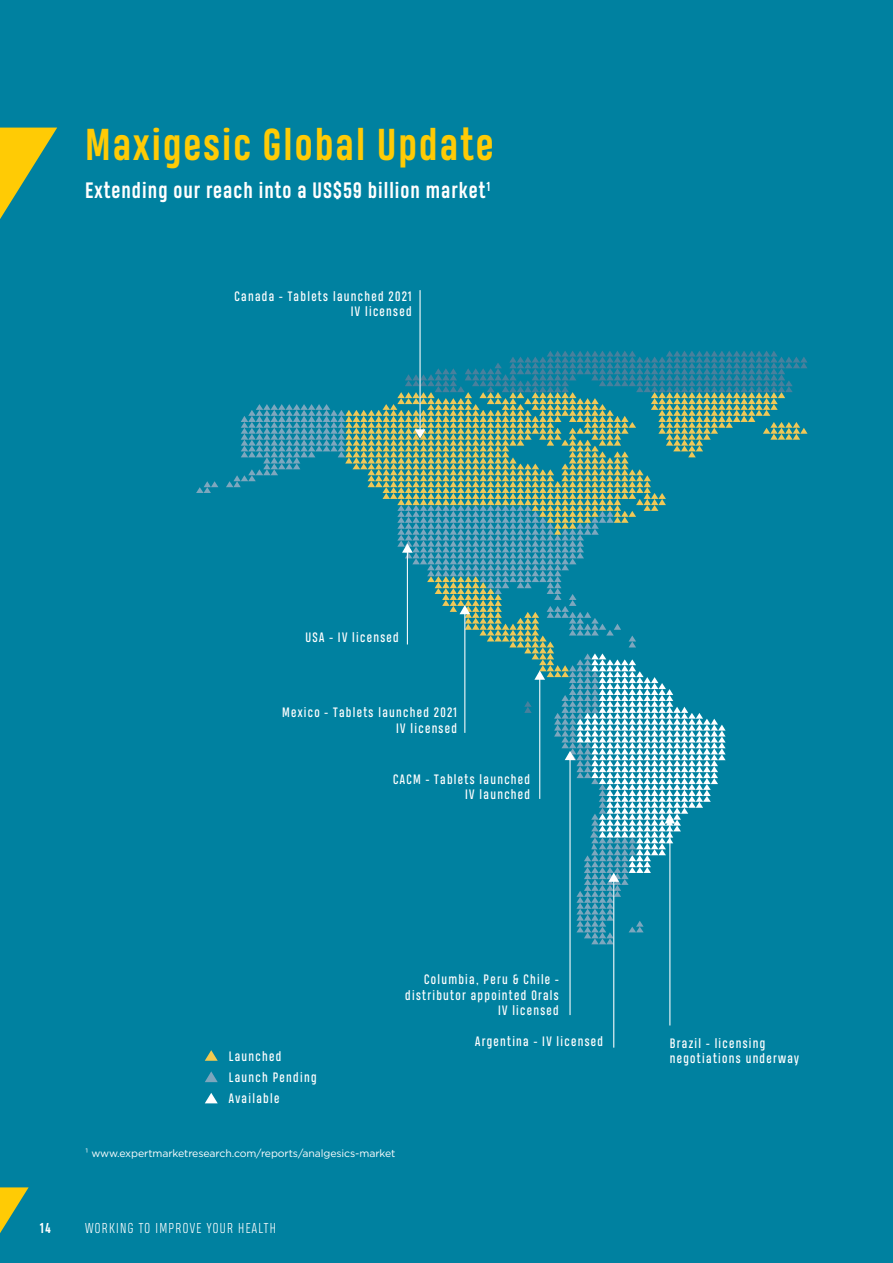
<style>
.page{position:relative;width:893px;height:1263px;background:#0081a0}
.page>*{position:absolute;margin:0;border:0;box-sizing:border-box;transform-origin:0 0}
.t1{font:700 42px "Heading Pro";letter-spacing:.05em;color:#ffcb05}
.t2{font:700 21px "Heading Pro";letter-spacing:.05em;color:#fff}
.t3{font:300 13.5px "Heading Pro";letter-spacing:.1em;color:#fff}
.t4{font:700 13.5px "Heading Pro";color:#fff}
.t5{font:12.9px/15.5px "Heading Pro";letter-spacing:.1em;color:#fff;text-align:right}
.t6{font:10.5px "Gotham";letter-spacing:-.01em;color:#fff}
</style>
<div class="page">
<svg style="left:196px;top:481px;width:22px;height:12px"></svg>
<svg style="left:205px;top:1050px;width:13px;height:11px"></svg>
<svg style="left:205px;top:1071px;width:13px;height:11px"></svg>
<svg style="left:205px;top:1093px;width:13px;height:10px"></svg>
<hr style="left:419px;top:290px;width:2px;height:141px;background:#fff">
<hr style="left:669px;top:822px;width:1px;height:203px;background:#fff">
<hr style="left:613px;top:880px;width:1px;height:168px;background:#fff">
<hr style="left:569px;top:758px;width:2px;height:257px;background:#fff">
<svg style="left:226px;top:351px;width:560px;height:593px"></svg>
<svg style="left:0;top:128px;width:57px;height:91px"></svg>
<svg style="left:0;top:1187px;width:29px;height:46px"></svg>
<h1 class="t1" style="left:85px;top:119px;width:410px">Maxigesic Global Update</h1>
<h2 class="t2" style="left:85px;top:178px;width:406px">Extending our reach into a US$59 billion market<sup>1</sup></h2>
<p class="t5" style="left:234px;top:289px;width:179px">Canada - Tablets launched 2021<br>IV licensed</p>
<p class="t5" style="left:306px;top:630px;width:95px">USA - IV licensed</p>
<p class="t5" style="left:282px;top:705px;width:176px">Mexico - Tablets launched 2021<br>IV licensed</p>
<p class="t5" style="left:393px;top:772px;width:139px">CACM - Tablets launched<br>IV launched</p>
<p class="t5" style="left:229px;top:1045px;width:89px;line-height:21.5px;text-align:left">Launched<br>Launch Pending<br>Available</p>
<p class="t5" style="left:405px;top:972px;width:155px">Columbia, Peru &amp; Chile - distributor appointed Orals<br>IV licensed</p>
<p class="t5" style="left:475px;top:1034px;width:129px">Argentina - IV licensed</p>
<p class="t6" style="left:85px;top:1146px;width:312px">¹ www.expertmarketresearch.com/reports/analgesics-market</p>
<p class="t4" style="left:40px;top:1220px;width:12px">14</p>
<p class="t3" style="left:85px;top:1220px;width:192px">WORKING TO IMPROVE YOUR HEALTH</p>
<p class="t5" style="left:670px;top:1036px;width:131px;text-align:left">Brazil - licensing negotiations underway</p>
</div>
